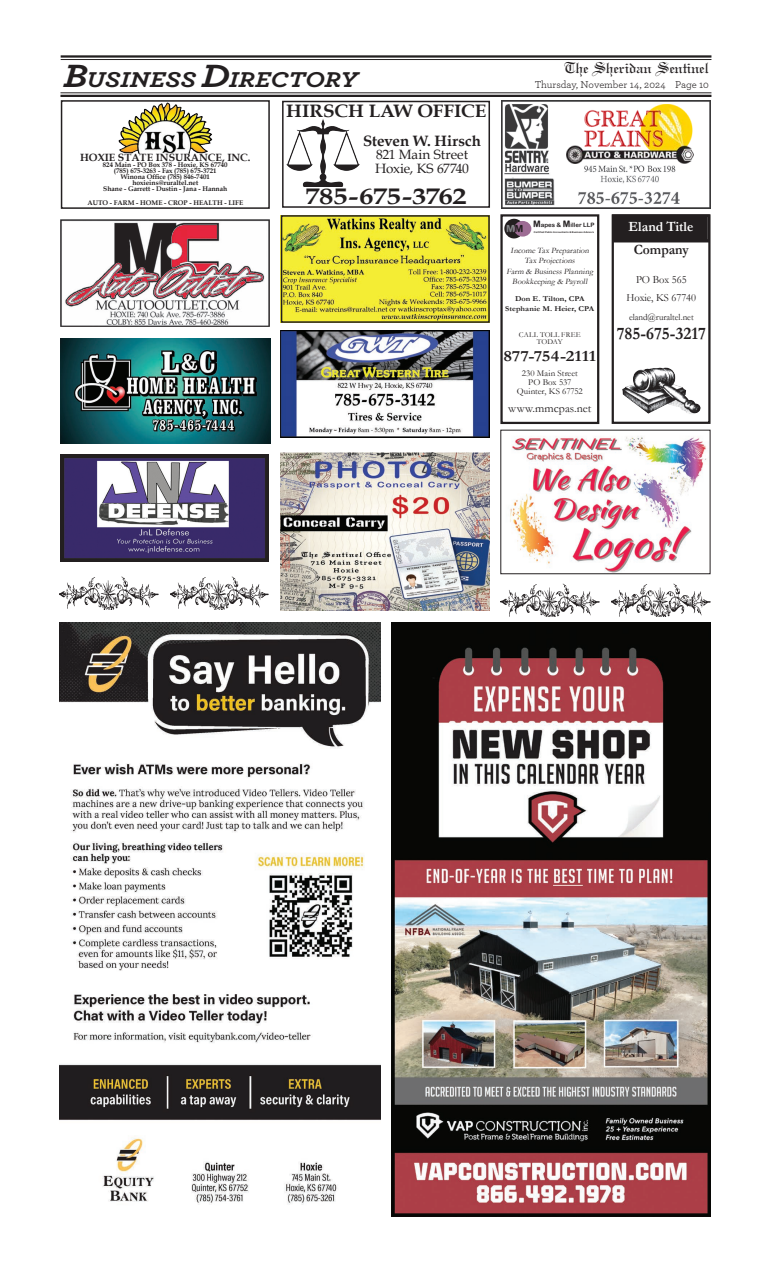
<style>
.page{position:relative;width:770px;height:1276px;background:#fff}
.page>*{position:absolute;margin:0;border:0;box-sizing:border-box;transform-origin:0 0}
.t1{font:italic 700 22.5px "Archer Pro";letter-spacing:-.005em;color:#231f20;scale:1.2 1}
.t2{font:700 22.5px "Book Antiqua";letter-spacing:-.015em;color:#231f20;scale:1.25 1}
.t3{font:700 18px "Book Antiqua";color:#231f20;scale:1.05 1}
.t4{font:700 17.7px "Garamond";color:#231f20;scale:.95 1}
.t5{font:16.88px "England";letter-spacing:-.01em;color:#231f20}
.t6{font:700 15.75px "Garamond";letter-spacing:-.005em;color:#231f20;scale:1.17 1}
.t7{font:700 15px "Book Antiqua";color:#231f20}
.t8{font:700 14.17px "Garamond";color:#fff;scale:.95 1}
.t9{font:700 14.17px "Garamond";color:#231f20;scale:.95 1}
.t10{font:13.5px "Book Antiqua";letter-spacing:-.01em;color:#231f20}
.t11{font:12px "Garamond";color:#231f20}
.t12{font:11.02px "Garamond";color:#231f20;scale:.95 1}
.t13{font:10.5px "Archer Pro";letter-spacing:-.01em;color:#231f20}
.t14{font:700 10.5px "Book Antiqua";color:#231f20}
.t15{font:9.82px "Arial Rounded MT Bold";color:#848689;scale:1.09 1}
.t16{font:9.45px "Garamond";color:#231f20;scale:.95 1}
.t17{font:9px "Garamond";letter-spacing:.005em;color:#231f20}
.t18{font:italic 8.25px "Garamond";color:#231f20}
.t19{font:700 7.5px "Garamond";color:#231f20;scale:1.1 1}
.t20{font:7.5px "Garamond";letter-spacing:.02em;color:#231f20}
.t21{font:700 6.75px "Book Antiqua";color:#231f20}
.t22{font:6px "Arial Rounded MT Bold";color:#231f20}
.t23{font:2.47px "Arial Rounded MT Bold";color:#231f20}
.s1{font-size:33.75px}
.s2{color:#231f20}
.s3{font-size:9px}
</style>
<div class="page">
<img style="left:510px;top:437px;width:197px;height:135px">
<div style="left:500px;top:430px;width:210px;height:144px;border:1px solid #231f20"></div>
<img style="left:60px;top:454px;width:209px;height:107px">
<hr style="left:60px;top:92px;width:651px;height:1px;background:#231f20">
<hr style="left:60px;top:95px;width:651px;height:2px;background:#231f20">
<hr style="left:61px;top:59px;width:650px;height:1px;background:#231f20">
<hr style="left:61px;top:55px;width:650px;height:3px;background:#231f20">
<img style="left:118px;top:102px;width:94px;height:51px">
<div style="left:61px;top:100px;width:209px;height:109px;border:1px solid #231f20"></div>
<img style="left:60px;top:220px;width:210px;height:106px">
<img style="left:284px;top:218px;width:202px;height:102px">
<div style="left:281px;top:215px;width:208px;height:108px;border:2px solid #231f20"></div>
<div style="left:282px;top:101px;width:208px;height:107px;border:2px solid #231f20"></div>
<img style="left:286px;top:119px;width:73px;height:67px">
<div style="left:500px;top:214px;width:99px;height:210px;border:2px solid #231f20"></div>
<div style="left:504px;top:219px;width:19px;height:19px;background:#231f20;border-radius:50%"></div>
<div style="left:514px;top:221px;width:17px;height:16px;background:#9d6c94;border-radius:50%"></div>
<svg style="left:614px;top:214px;width:97px;height:30px;background:#322f30"></svg>
<div style="left:616px;top:219px;width:89px;height:19px;border:1px solid #231f20"></div>
<div style="left:611px;top:214px;width:99px;height:210px;border:2px solid #231f20"></div>
<img style="left:622px;top:367px;width:79px;height:47px">
<img style="left:501px;top:101px;width:209px;height:108px">
<img style="left:566px;top:105px;width:127px;height:58px">
<img style="left:61px;top:338px;width:209px;height:105px">
<img style="left:281px;top:330px;width:208px;height:108px">
<img style="left:281px;top:452px;width:209px;height:158px">
<img style="left:391px;top:623px;width:318px;height:594px">
<img style="left:59px;top:623px;width:322px;height:582px">
<img style="left:170px;top:576px;width:99px;height:33px">
<img style="left:59px;top:576px;width:99px;height:33px">
<img style="left:611px;top:583px;width:99px;height:34px">
<img style="left:501px;top:583px;width:98px;height:34px">
<p class="t1" style="left:63px;top:62px;width:247px"><span class="s1">B</span>USINESS <span class="s1">D</span>IRECTORY</p>
<p class="t14" style="left:80px;top:151px;width:172px">HOXIE STATE INSURANCE, INC.</p>
<p class="t21" style="left:103px;top:160px;width:126px">824 Main - PO Box 378 - Hoxie, KS 67740</p>
<p class="t21" style="left:114px;top:166px;width:104px">(785) 675-3263 - Fax (785) 675-3721</p>
<p class="t21" style="left:121px;top:172px;width:91px">Winona Office (785) 846-7401</p>
<p class="t21" style="left:132px;top:178px;width:67px">hoxieins@ruraltel.net</p>
<p class="t21" style="left:103px;top:184px;width:125px">Shane - Garrett - Dustin - Jana - Hannah</p>
<p class="t21" style="left:87px;top:199px;width:157px">AUTO - FARM - HOME - CROP - HEALTH - LIFE</p>
<p class="t3" style="left:286px;top:99px;width:192px">HIRSCH LAW OFFICE</p>
<p class="t7" style="left:363px;top:130px;width:119px">Steven W. Hirsch</p>
<p class="t10" style="left:376px;top:145px;width:94px">821 Main Street</p>
<p class="t10" style="left:375px;top:159px;width:95px">Hoxie, KS 67740</p>
<p class="t2" style="left:305px;top:181px;width:130px">785-675-3762</p>
<p class="t5" style="left:564px;top:58px;width:146px">The Sheridan Sentinel</p>
<p class="t13" style="left:534px;top:77px;width:176px">Thursday, November 14, 2024 Page 10</p>
<p class="t15" style="left:506px;top:223px;width:17px">M<span class="s2">M</span></p>
<p class="t22" style="left:533px;top:222px;width:63px"><span class="s3">M</span>apes &amp; <span class="s3">M</span>iller LLP</p>
<p class="t23" style="left:533px;top:231px;width:62px">Certified Public Accountants &amp; Business Advisors</p>
<p class="t8" style="left:628px;top:217px;width:70px">Eland Title</p>
<p class="t18" style="left:510px;top:245px;width:82px">IncomeTax Preparation</p>
<p class="t18" style="left:524px;top:255px;width:54px">Tax Projections</p>
<p class="t18" style="left:506px;top:266px;width:90px">Farm &amp; BusinessPlanning</p>
<p class="t18" style="left:512px;top:276px;width:78px">Bookkeeping &amp; Payroll</p>
<p class="t19" style="left:515px;top:293px;width:65px">Don E. Tilton, CPA</p>
<p class="t19" style="left:505px;top:304px;width:82px">Stephanie M. Heier, CPA</p>
<p class="t20" style="left:518px;top:329px;width:63px">CALL TOLL FREE</p>
<p class="t20" style="left:537px;top:337px;width:27px">TODAY</p>
<p class="t6" style="left:503px;top:345px;width:81px">877-754-2111</p>
<p class="t17" style="left:521px;top:367px;width:57px">230 Main Street</p>
<p class="t17" style="left:528px;top:376px;width:44px">PO Box 537</p>
<p class="t17" style="left:516px;top:385px;width:67px">Quinter, KS 67752</p>
<p class="t11" style="left:508px;top:400px;width:85px">www.mmcpas.net</p>
<p class="t9" style="left:633px;top:240px;width:59px">Company</p>
<p class="t12" style="left:636px;top:272px;width:55px">PO Box 565</p>
<p class="t12" style="left:626px;top:290px;width:75px">Hoxie, KS 67740</p>
<p class="t16" style="left:629px;top:311px;width:70px">eland@ruraltel.net</p>
<p class="t4" style="left:616px;top:321px;width:95px">785-675-3217</p>
</div>
